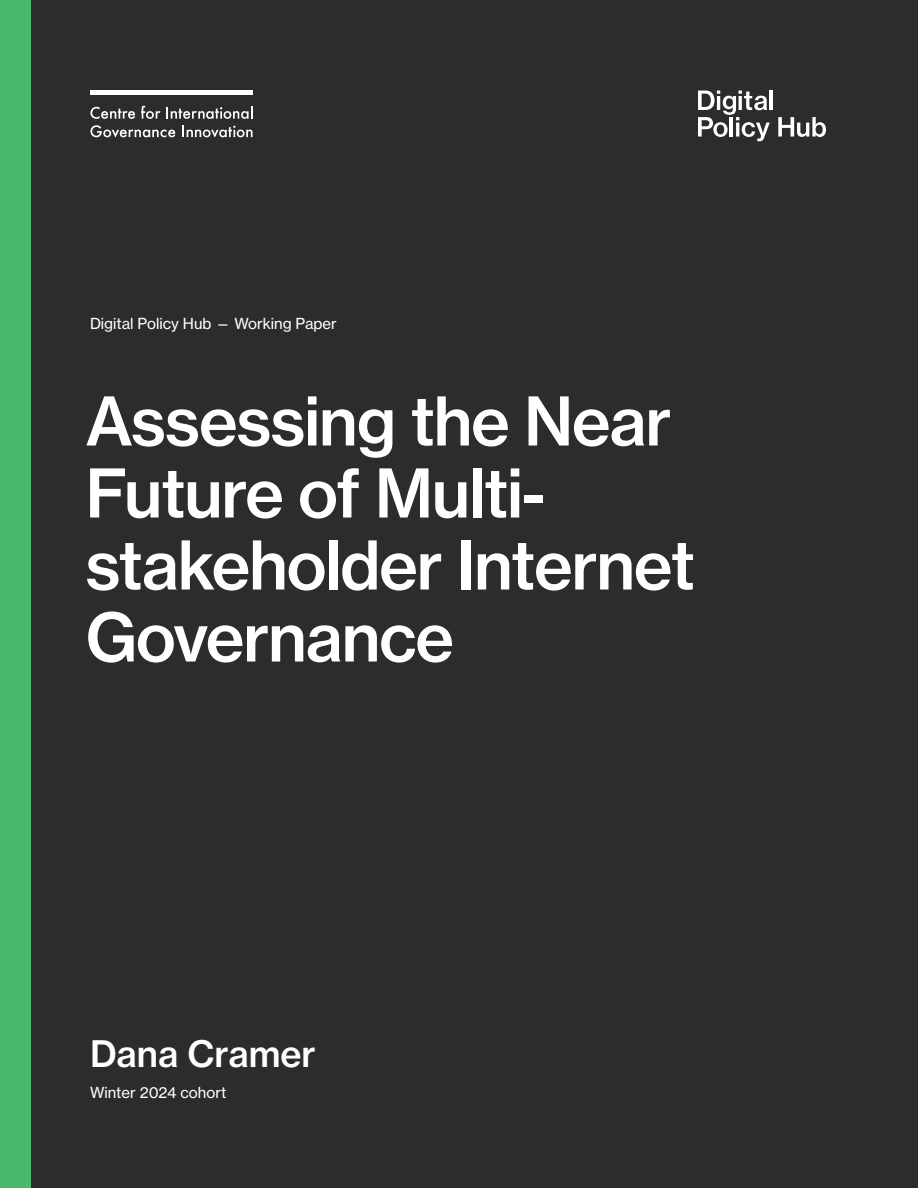
<style>
.page{position:relative;width:918px;height:1188px;background:#2c2c2c}
.page>*{position:absolute;margin:0;border:0;box-sizing:border-box;transform-origin:0 0}
.t1{font:66px/72px "N Haas Grotesk TX Pro 65 Md";letter-spacing:-.02em;color:#fff}
.t2{font:36px "N Haas Grotesk TX Pro 65 Md";color:#fff}
.t3{font:15px "N Haas Grotesk TX Pro 55 Rg";color:#fff}
</style>
<div class="page">
<div style="left:0;top:0;width:30px;height:1188px;background:#48b96b"></div>
<svg style="left:90px;top:107px;width:45px;height:12px"></svg>
<svg style="left:141px;top:106px;width:19px;height:13px"></svg>
<svg style="left:166px;top:106px;width:86px;height:13px"></svg>
<svg style="left:90px;top:125px;width:85px;height:13px"></svg>
<svg style="left:182px;top:126px;width:71px;height:12px"></svg>
<div style="left:90px;top:90px;width:163px;height:5px;background:#fff"></div>
<hr style="left:769px;top:91px;width:4px;height:19px;background:#fff">
<svg style="left:698px;top:91px;width:72px;height:50px"></svg>
<svg style="left:778px;top:117px;width:48px;height:20px"></svg>
<p class="t3" style="left:90px;top:314px;width:248px">Digital Policy Hub — Working Paper</p>
<p class="t1" style="left:86px;top:385px;width:611px">Assessing the Near<br>Future of Multi&shy;stakeholder Internet<br>Governance</p>
<p class="t2" style="left:90px;top:1031px;width:227px">Dana Cramer</p>
<p class="t3" style="left:90px;top:1083px;width:138px">Winter 2024 cohort</p>
</div>
